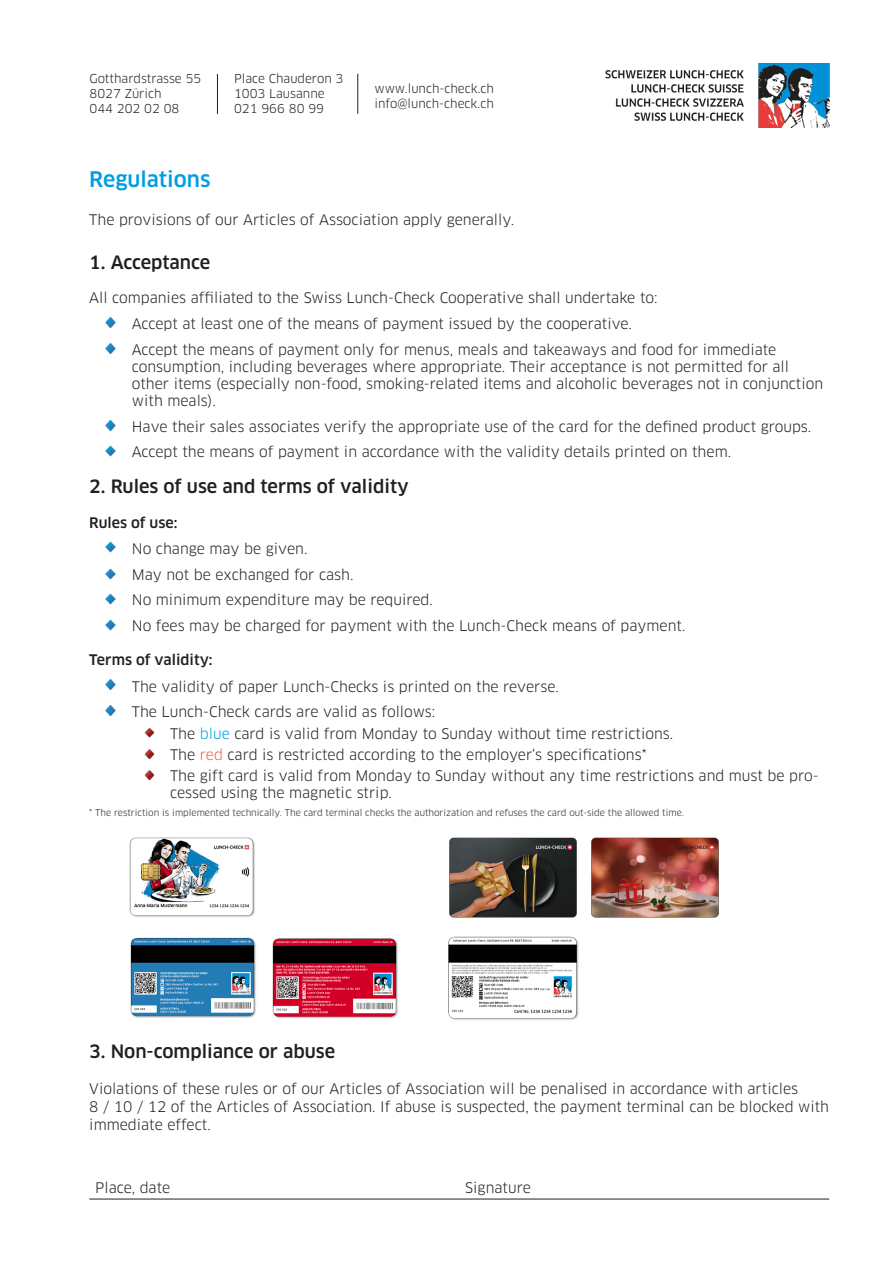
<style>
.page{position:relative;width:893px;height:1263px;background:#fff}
.page>*{position:absolute;margin:0;border:0;box-sizing:border-box;transform-origin:0 0}
.t1{font:500 21px "Clan OT";color:#009de0}
.t2{font:500 18px "Clan OT";color:#231f20}
.t3{font:14.25px/25.7px "Clan OT";color:#231f20}
.t4{font:500 14.25px "Clan OT";color:#231f20}
.t5{font:12px/15px "Clan OT";color:#231f20}
.t6{font:9px "Clan OT";color:#231f20}
.s1{color:#009de0}
.s2{color:#f15e4e}
</style>
<div class="page">
<img style="left:449px;top:837px;width:128px;height:81px">
<img style="left:591px;top:837px;width:128px;height:81px">
<img style="left:129px;top:837px;width:126px;height:80px">
<img style="left:272px;top:938px;width:126px;height:81px">
<img style="left:130px;top:937px;width:126px;height:81px">
<img style="left:448px;top:936px;width:131px;height:84px">
<svg style="left:105px;top:317px;width:11px;height:11px"></svg>
<svg style="left:105px;top:342px;width:11px;height:12px"></svg>
<svg style="left:105px;top:420px;width:11px;height:11px"></svg>
<svg style="left:105px;top:445px;width:11px;height:12px"></svg>
<svg style="left:105px;top:541px;width:11px;height:12px"></svg>
<svg style="left:105px;top:568px;width:11px;height:12px"></svg>
<svg style="left:105px;top:593px;width:11px;height:12px"></svg>
<svg style="left:105px;top:619px;width:11px;height:12px"></svg>
<svg style="left:144px;top:727px;width:11px;height:11px"></svg>
<svg style="left:144px;top:749px;width:11px;height:11px"></svg>
<svg style="left:144px;top:770px;width:11px;height:11px"></svg>
<svg style="left:105px;top:679px;width:11px;height:11px"></svg>
<svg style="left:105px;top:705px;width:11px;height:11px"></svg>
<hr style="left:89px;top:1199px;width:370px;height:1px;background:#231f20">
<hr style="left:459px;top:1199px;width:370px;height:1px;background:#231f20">
<img style="left:605px;top:64px;width:224px;height:64px">
<hr style="left:217px;top:74px;width:1px;height:40px;background:#231f20">
<hr style="left:357px;top:74px;width:1px;height:40px;background:#231f20">
<p class="t5" style="left:89px;top:71px;width:113px">Gotthardstrasse 55<br>8027 Zürich<br>044 202 02 08</p>
<p class="t5" style="left:234px;top:71px;width:111px">Place Chauderon 3<br>1003 Lausanne<br>021 966 80 99</p>
<p class="t5" style="left:374px;top:82px;width:121px;line-height:14.4px">www.lunch-check.ch info@lunch-check.ch</p>
<h1 class="t1" style="left:89px;top:167px;width:123px">Regulations</h1>
<p class="t3" style="left:89px;top:207px;width:426px">The provisions of our Articles of Association apply generally.</p>
<p class="t2" style="left:89px;top:251px;width:122px">1. Acceptance</p>
<p class="t3" style="left:132px;top:284px;width:646px;line-height:26.1px;text-indent:-43px">All companies affiliated to the Swiss Lunch-Check Cooperative shall undertake to:<br>Accept at least one of the means of payment issued by the cooperative.<br>Accept the means of payment only for menus, meals and takeaways and food for immediate</p>
<p class="t3" style="left:132px;top:358px;width:693px;line-height:17.1px">consumption, including beverages where appropriate. Their acceptance is not permitted for all other items (especially non-food, smoking-related items and alcoholic beverages not in conjunction with meals).</p>
<p class="t3" style="left:132px;top:414px;width:681px">Have their sales associates verify the appropriate use of the card for the defined product groups.<br>Accept the means of payment in accordance with the validity details printed on them.</p>
<p class="t2" style="left:89px;top:476px;width:321px">2. Rules of use and terms of validity</p>
<p class="t4" style="left:89px;top:514px;width:90px">Rules of use:</p>
<p class="t3" style="left:132px;top:536px;width:555px">No change may be given.<br>May not be exchanged for cash.<br>No minimum expenditure may be required.<br>No fees may be charged for payment with the Lunch-Check means of payment.</p>
<p class="t4" style="left:89px;top:651px;width:125px">Terms of validity:</p>
<p class="t3" style="left:132px;top:673px;width:428px">The validity of paper Lunch-Checks is printed on the reverse.<br>The Lunch-Check cards are valid as follows:</p>
<p class="t3" style="left:170px;top:723px;width:650px;line-height:21.3px">The <span class="s1">blue</span> card is valid from Monday to Sunday without time restrictions.<br>The <span class="s2">red</span> card is restricted according to the employer‘s specifications*<br>The gift card is valid from Monday to Sunday without any time restrictions and must be pro-</p>
<p class="t3" style="left:170px;top:780px;width:223px">cessed using the magnetic strip.</p>
<p class="t6" style="left:89px;top:808px;width:596px">* The restriction is implemented technically. The card terminal checks the authorization and refuses the card out-side the allowed time.</p>
<p class="t2" style="left:89px;top:1040px;width:248px">3. Non-compliance or abuse</p>
<p class="t3" style="left:89px;top:1079px;width:741px;line-height:18px">Violations of these rules or of our Articles of Association will be penalised in accordance with articles<br>8 / 10 / 12 of the Articles of Association. If abuse is suspected, the payment terminal can be blocked with immediate effect.</p>
<p class="t3" style="left:95px;top:1175px;width:76px">Place, date</p>
<p class="t3" style="left:465px;top:1175px;width:67px">Signature</p>
</div>
